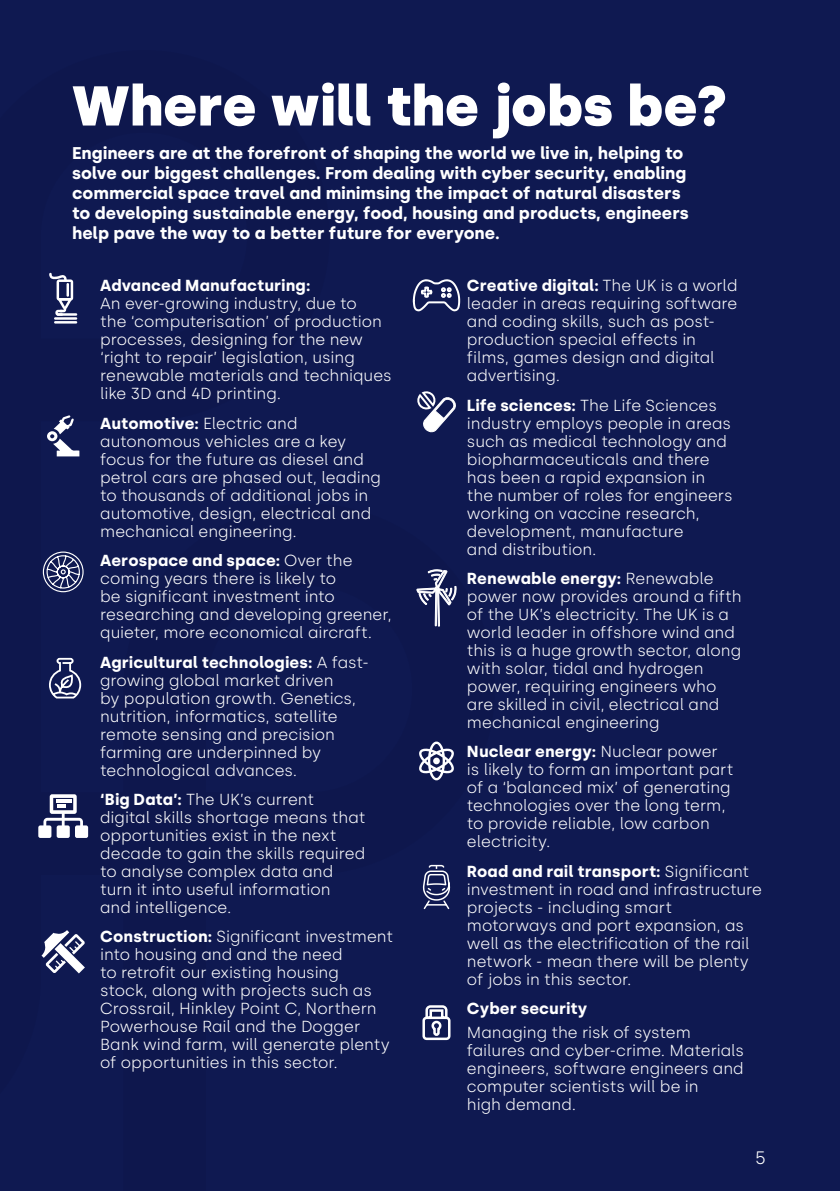
<style>
.page{position:relative;width:840px;height:1191px;background:#fff}
.page>*{position:absolute;margin:0;border:0;box-sizing:border-box;transform-origin:0 0}
.t1{font:900 56px "Silka";color:#fff}
.t2{font:300 18px "Silka";color:#fff}
.t3{font:700 17px/20px "Silka";color:#fff}
.t4{font:300 16px/18px "Silka";letter-spacing:-.005em;color:#fff}
.t5{font:700 16px "Silka";letter-spacing:.01em;color:#fff}
.s1{font-weight:700}
</style>
<div class="page">
<div style="left:0;top:0;width:839px;height:1191px;background:#0f1951"></div>
<svg style="left:419px;top:741px;width:35px;height:40px"></svg>
<svg style="left:412px;top:279px;width:49px;height:33px"></svg>
<svg style="left:417px;top:391px;width:39px;height:41px"></svg>
<svg style="left:38px;top:272px;width:51px;height:702px"></svg>
<svg style="left:416px;top:569px;width:40px;height:58px"></svg>
<svg style="left:422px;top:864px;width:28px;height:46px"></svg>
<svg style="left:422px;top:1005px;width:29px;height:36px"></svg>
<p class="t1" style="left:72px;top:72px;width:656px">Where will the jobs be?</p>
<p class="t3" style="left:72px;top:143px;width:618px">Engineers are at the forefront of shaping the world we live in, helping to solve our biggest challenges. From dealing with cyber security, enabling commercial space travel and minimsing the impact of natural disasters to developing sustainable energy, food, housing and products, engineers help pave the way to a better future for everyone.</p>
<p class="t4" style="left:100px;top:277px;width:293px"><span class="s1">Advanced Manufacturing:<br></span>An ever-growing industry, due to<br>the ‘computerisation’ of production processes, designing for the new ‘right to repair’ legislation, using renewable materials and techniques like 3D and 4D printing.</p>
<p class="t4" style="left:100px;top:414px;width:282px"><span class="s1">Automotive:</span> Electric and autonomous vehicles are a key focus for the future as diesel and petrol cars are phased out, leading to thousands of additional jobs in automotive, design, electrical and mechanical engineering.</p>
<p class="t4" style="left:100px;top:551px;width:293px"><span class="s1">Aerospace and space:</span> Over the coming years there is likely to<br>be significant investment into researching and developing greener, quieter, more economical aircraft.</p>
<p class="t4" style="left:100px;top:653px;width:270px"><span class="s1">Agricultural technologies:</span> A fast&shy;growing global market driven<br>by population growth. Genetics, nutrition, informatics, satellite remote sensing and precision farming are underpinned by technological advances.</p>
<p class="t4" style="left:100px;top:790px;width:267px"><span class="s1">‘Big Data’:</span> The UK’s current digital skills shortage means that opportunities exist in the next decade to gain the skills required to analyse complex data and turn it into useful information<br>and intelligence.</p>
<p class="t4" style="left:100px;top:927px;width:294px"><span class="s1">Construction:</span> Significant investment into housing and and the need<br>to retrofit our existing housing<br>stock, along with projects such as Crossrail, Hinkley Point C, Northern Powerhouse Rail and the Dogger Bank wind farm, will generate plenty of opportunities in this sector.</p>
<p class="t4" style="left:466px;top:277px;width:272px"><span class="s1">Creative digital:</span> The UK is a world leader in areas requiring software and coding skills, such as post&shy;production special effects in films, games design and digital advertising.</p>
<p class="t4" style="left:466px;top:396px;width:267px"><span class="s1">Life sciences:</span> The Life Sciences industry employs people in areas such as medical technology and biopharmaceuticals and there has been a rapid expansion in the number of roles for engineers working on vaccine research, development, manufacture<br>and distribution.</p>
<p class="t4" style="left:466px;top:569px;width:276px"><span class="s1">Renewable energy:</span> Renewable power now provides around a fifth of the UK’s electricity. The UK is a world leader in offshore wind and this is a huge growth sector, along with solar, tidal and hydrogen power, requiring engineers who are skilled in civil, electrical and mechanical engineering</p>
<p class="t4" style="left:466px;top:743px;width:268px"><span class="s1">Nuclear energy:</span> Nuclear power is likely to form an important part of a ‘balanced mix’ of generating technologies over the long term, to provide reliable, low carbon electricity.</p>
<p class="t4" style="left:466px;top:862px;width:296px"><span class="s1">Road and rail transport:</span> Significant investment in road and infrastructure projects - including smart motorways and port expansion, as well as the electrification of the rail network - mean there will be plenty of jobs in this sector.</p>
<p class="t5" style="left:466px;top:999px;width:122px">Cyber security</p>
<p class="t4" style="left:466px;top:1023px;width:278px">Managing the risk of system failures and cyber-crime. Materials engineers, software engineers and computer scientists will be in<br>high demand.</p>
<p class="t2" style="left:754px;top:1147px;width:12px">5</p>
</div>
